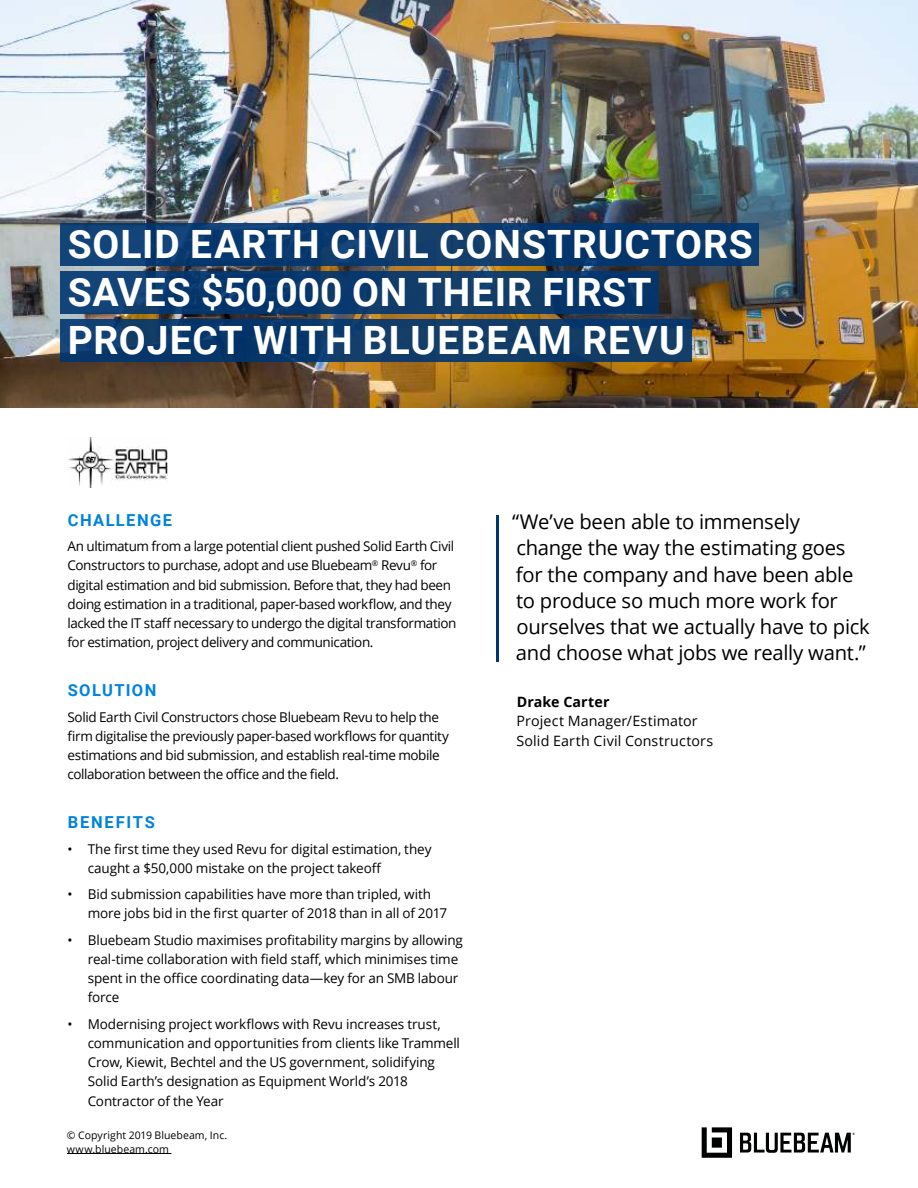
<style>
.page{position:relative;width:918px;height:1188px;background:#fff}
.page>*{position:absolute;margin:0;border:0;box-sizing:border-box;transform-origin:0 0}
.t1{font:700 39px/48px "Roboto";letter-spacing:.025em;color:#fff}
.t2{font:20.25px/26.2px "Open Sans";letter-spacing:-.015em;color:#000}
.t3{font:700 16.5px "Roboto";letter-spacing:.085em;color:#0083db}
.t4{font:700 16.5px "Roboto";letter-spacing:.105em;color:#0083db}
.t5{font:14.25px/19.5px "Open Sans";letter-spacing:.01em;color:#000}
.t6{font:700 14.25px "Open Sans";letter-spacing:.005em;color:#000}
.t7{font:13.5px/19.2px "Open Sans";letter-spacing:-.015em;color:#000}
.t8{font:10.5px/13.5px "Open Sans";letter-spacing:.005em;color:#000}
</style>
<div class="page">
<hr style="left:67px;top:1153px;width:104px;height:1px;background:#000">
<svg style="left:702px;top:1127px;width:30px;height:31px"></svg>
<svg style="left:740px;top:1133px;width:115px;height:20px"></svg>
<img style="left:0;top:0;width:918px;height:407px">
<div style="left:60px;top:224px;width:699px;height:42px;background:linear-gradient(to right,#104074,#083669)"></div>
<div style="left:60px;top:271px;width:599px;height:42px;background:linear-gradient(to right,#0e3e73,#0a3766)"></div>
<div style="left:60px;top:319px;width:632px;height:42px;background:linear-gradient(to right,#0a396e,#123c66)"></div>
<hr style="left:496px;top:515px;width:2px;height:146px;background:#003671">
<img style="left:68px;top:438px;width:100px;height:50px">
<h1 class="t1" style="left:68px;top:222px;width:686px">SOLID EARTH CIVIL CONSTRUCTORS<br>SAVES $50,000 ON THEIR FIRST<br>PROJECT WITH BLUEBEAM REVU</h1>
<p class="t3" style="left:68px;top:513px;width:106px">CHALLENGE</p>
<p class="t7" style="left:67px;top:538px;width:391px">An ultimatum from a large potential client pushed Solid Earth Civil Constructors to purchase, adopt and use Bluebeam<sup>®</sup> Revu<sup>®</sup> for digital estimation and bid submission. Before that, they had been doing estimation in a traditional, paper-based workflow, and they lacked the IT staff necessary to undergo the digital transformation for estimation, project delivery and communication.</p>
<p class="t3" style="left:68px;top:683px;width:90px">SOLUTION</p>
<p class="t7" style="left:68px;top:708px;width:383px">Solid Earth Civil Constructors chose Bluebeam Revu to help the firm digitalise the previously paper-based workflows for quantity estimations and bid submission, and establish real-time mobile collaboration between the office and the field.</p>
<p class="t4" style="left:68px;top:815px;width:89px">BENEFITS</p>
<p class="t7" style="left:88px;top:840px;width:345px;text-indent:-20px">• The first time they used Revu for digital estimation, they caught a $50,000 mistake on the project takeoff</p>
<p class="t7" style="left:88px;top:886px;width:361px;text-indent:-20px">• Bid submission capabilities have more than tripled, with more jobs bid in the first quarter of 2018 than in all of 2017</p>
<p class="t7" style="left:88px;top:932px;width:377px;text-indent:-20px">• Bluebeam Studio maximises profitability margins by allowing real-time collaboration with field staff, which minimises time spent in the office coordinating data—key for an SMB labour force</p>
<p class="t7" style="left:88px;top:1016px;width:374px;text-indent:-20px">• Modernising project workflows with Revu increases trust, communication and opportunities from clients like Trammell Crow, Kiewit, Bechtel and the US government, solidifying Solid Earth’s designation as Equipment World’s 2018<br>Contractor of the Year</p>
<p class="t8" style="left:67px;top:1130px;width:162px">© Copyright 2019 Bluebeam, Inc. www.bluebeam.com</p>
<h2 class="t2" style="left:512px;top:508px;width:359px">“We’ve been able to immensely change the way the estimating goes for the company and have been able to produce so much more work for ourselves that we actually have to pick and choose what jobs we really want.”</h2>
<p class="t6" style="left:517px;top:694px;width:94px">Drake Carter</p>
<p class="t5" style="left:516px;top:711px;width:198px">Project Manager/Estimator<br>Solid Earth Civil Constructors</p>
</div>
